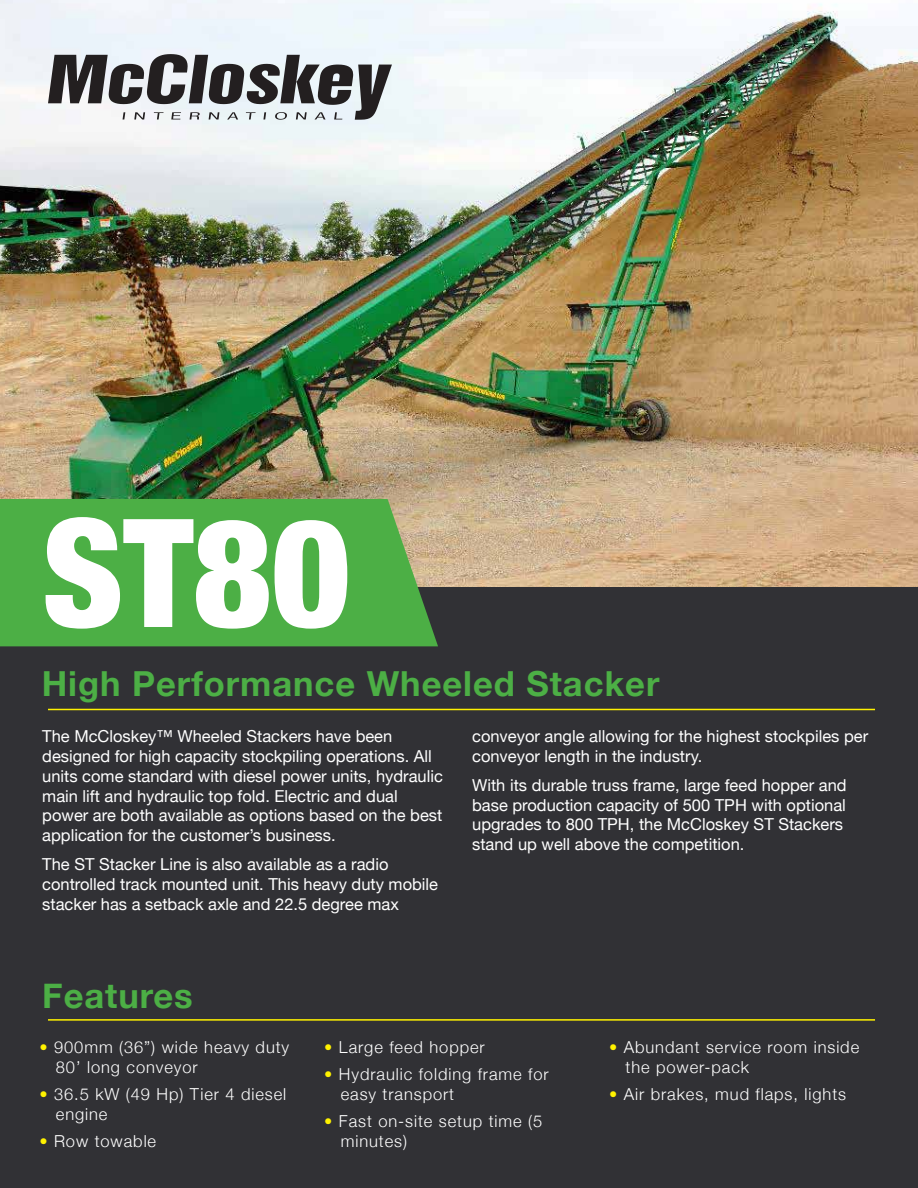
<style>
.page{position:relative;width:918px;height:1188px;background:#fff}
.page>*{position:absolute;margin:0;border:0;box-sizing:border-box;transform-origin:0 0}
.t1{font:900 condensed 151.05px "Helvetica Neue";color:#fff}
.t2{font:700 34.5px "Helvetica Neue";letter-spacing:.03em;color:#4caf45}
.t3{font:16.5px/19.8px "Helvetica Neue";color:#fff}
.t4{font:300 16.5px/19.8px "Helvetica Neue";letter-spacing:.055em;color:#fff}
.s1{color:#fff200}
</style>
<div class="page">
<img style="left:0;top:0;width:918px;height:587px">
<div style="left:0;top:587px;width:918px;height:601px;background:#313135"></div>
<div style="left:0;top:499px;width:438px;height:147px;background:#4caf45"></div>
<hr style="left:48px;top:709px;width:827px;height:1px;background:#fff200">
<hr style="left:48px;top:1019px;width:827px;height:2px;background:#fff200">
<svg style="left:48px;top:54px;width:344px;height:66px"></svg>
<h1 class="t1" style="left:42px;top:480px;width:309px">ST80</h1>
<h2 class="t2" style="left:42px;top:662px;width:619px">High Performance Wheeled Stacker</h2>
<p class="t3" style="left:42px;top:726px;width:402px">The McCloskey™ Wheeled Stackers have been designed for high capacity stockpiling operations. All units come standard with diesel power units, hydraulic main lift and hydraulic top fold. Electric and dual power are both available as options based on the best application for the customer’s business.</p>
<p class="t3" style="left:42px;top:854px;width:397px">The ST Stacker Line is also available as a radio controlled track mounted unit. This heavy duty mobile stacker has a setback axle and 22.5 degree max</p>
<h2 class="t2" style="left:42px;top:974px;width:152px">Features</h2>
<p class="t3" style="left:472px;top:726px;width:398px">conveyor angle allowing for the highest stockpiles per conveyor length in the industry.</p>
<p class="t3" style="left:472px;top:775px;width:376px">With its durable truss frame, large feed hopper and base production capacity of 500 TPH with optional upgrades to 800 TPH, the McCloskey ST Stackers stand up well above the competition.</p>
<p class="t4" style="left:56px;top:1037px;width:235px;text-indent:-17px"><span class="s1">•</span> 900mm (36”) wide heavy duty<br>80’ long conveyor</p>
<p class="t4" style="left:56px;top:1084px;width:232px;text-indent:-17px"><span class="s1">•</span> 36.5 kW (49 Hp) Tier 4 diesel engine</p>
<p class="t4" style="left:39px;top:1131px;width:118px"><span class="s1">•</span> Row towable</p>
<p class="t4" style="left:324px;top:1037px;width:162px"><span class="s1">•</span> Large feed hopper</p>
<p class="t4" style="left:341px;top:1064px;width:210px;text-indent:-16px"><span class="s1">•</span> Hydraulic folding frame for easy transport</p>
<p class="t4" style="left:341px;top:1111px;width:203px;text-indent:-16px"><span class="s1">•</span> Fast on-site setup time (5 minutes)</p>
<p class="t4" style="left:626px;top:1037px;width:235px;text-indent:-16px"><span class="s1">•</span> Abundant service room inside the power-pack</p>
<p class="t4" style="left:609px;top:1084px;width:239px"><span class="s1">•</span> Air brakes, mud flaps, lights</p>
</div>
